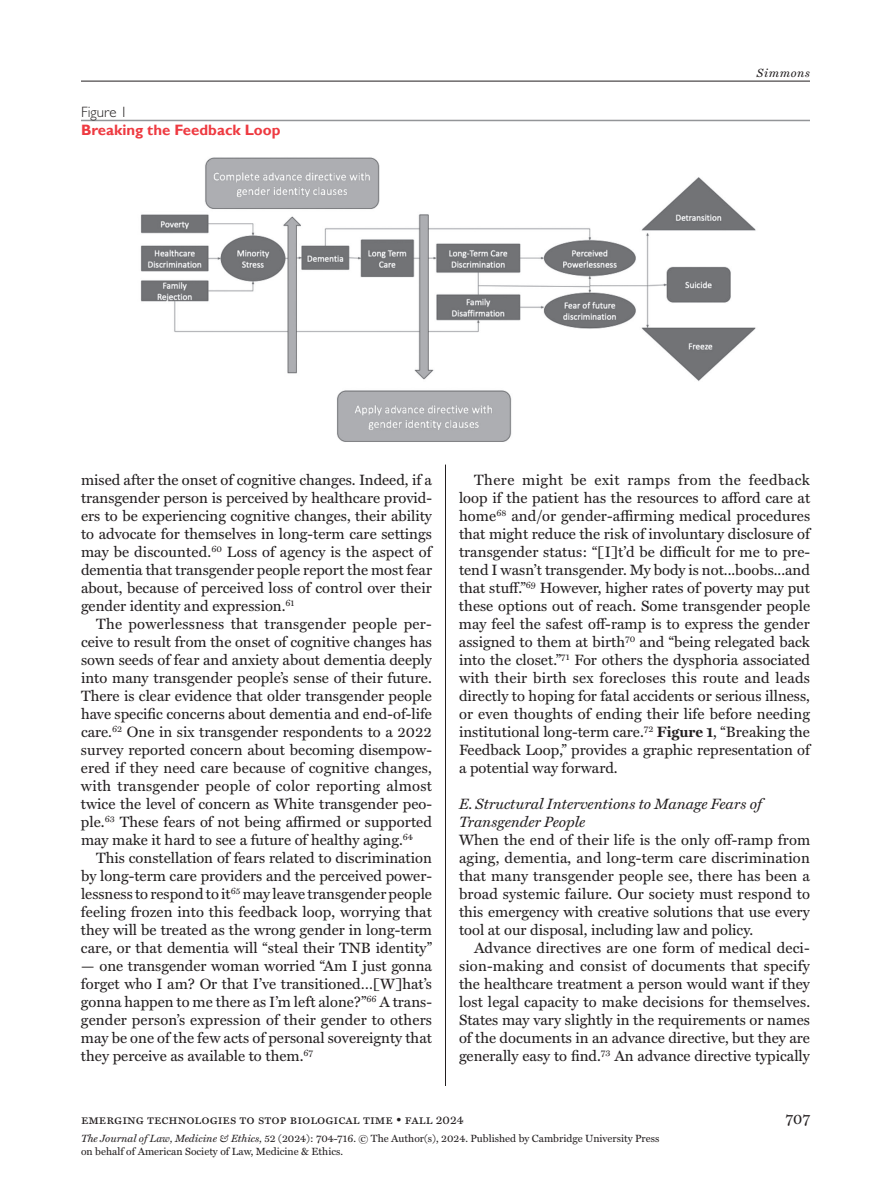
<style>
.page{position:relative;width:891px;height:1188px;background:#fff}
.page>*{position:absolute;margin:0;border:0;box-sizing:border-box;transform-origin:0 0}
.t1{font:15px/18px "Miller Text";color:#231f20;text-align:justify}
.t2{font:italic 15px/18px "Miller Text";color:#231f20}
.t3{font:700 15px "Gill Sans";color:#ee3a41}
.t4{font:300 15px "Gill Sans MT Std";color:#231f20}
.t5{font:13.5px "Miller Text Roman SC";color:#231f20}
.t6{font:italic 12px "Miller Text";letter-spacing:.05em;color:#231f20}
.t7{font:10.5px/13.5px "Miller Text";color:#231f20}
.s1{font-weight:700}
.s2{font-size:12px}
.s3{font-style:italic}
</style>
<div class="page">
<hr style="left:81px;top:81px;width:729px;height:1px;background:#231f20">
<hr style="left:445px;top:465px;width:1px;height:621px;background:#231f20">
<hr style="left:81px;top:120px;width:729px;height:1px;background:#939598">
<img style="left:140px;top:157px;width:616px;height:285px">
<p class="t4" style="left:81px;top:103px;width:48px">Figure 1</p>
<p class="t3" style="left:81px;top:121px;width:201px">Breaking the Feedback Loop</p>
<p class="t6" style="left:757px;top:66px;width:55px">Simmons</p>
<p class="t1" style="left:81px;top:470px;width:353px">mised after the onset of cognitive changes. Indeed, if a transgender person is perceived by healthcare provid&shy;ers to be experiencing cognitive changes, their ability to advocate for themselves in long-term care settings may be discounted.<sup>60</sup> Loss of agency is the aspect of dementia that transgender people report the most fear about, because of perceived loss of control over their gender identity and expression.<sup>61</sup></p>
<p class="t1" style="left:81px;top:614px;width:353px;text-indent:15px">The powerlessness that transgender people per&shy;ceive to result from the onset of cognitive changes has sown seeds of fear and anxiety about dementia deeply into many transgender people’s sense of their future.<br>There is clear evidence that older transgender people have specific concerns about dementia and end-of-life care.<sup>62</sup> One in six transgender respondents to a 2022 survey reported concern about becoming disempow&shy;ered if they need care because of cognitive changes, with transgender people of color reporting almost twice the level of concern as White transgender peo&shy;ple.<sup>63</sup> These fears of not being affirmed or supported may make it hard to see a future of healthy aging.<sup>64</sup></p>
<p class="t1" style="left:81px;top:848px;width:353px;text-indent:15px">This constellation of fears related to discrimination by long-term care providers and the perceived power&shy;lessness to respond to it<sup>65</sup> may leave transgender people feeling frozen into this feedback loop, worrying that they will be treated as the wrong gender in long-term care, or that dementia will “steal their TNB identity”</p>
<p class="t1" style="left:81px;top:956px;width:353px">— one transgender woman worried “Am I just gonna forget who I am? Or that I’ve transitioned…[W]hat’s gonna happen to me there as I’m left alone?”<sup>66</sup> A trans&shy;gender person’s expression of their gender to others may be one of the few acts of personal sovereignty that they perceive as available to them.<sup>67</sup></p>
<p class="t1" style="left:459px;top:470px;width:353px;text-indent:15px">There might be exit ramps from the feedback loop if the patient has the resources to afford care at home<sup>68</sup> and/or gender-affirming medical procedures that might reduce the risk of involuntary disclosure of transgender status: “[I]t’d be difficult for me to pre&shy;tend I wasn’t transgender. My body is not...boobs...and that stuff.”<sup>69</sup> However, higher rates of poverty may put these options out of reach. Some transgender people may feel the safest off-ramp is to express the gender assigned to them at birth<sup>70</sup> and “being relegated back into the closet.”<sup>71</sup> For others the dysphoria associated with their birth sex forecloses this route and leads directly to hoping for fatal accidents or serious illness, or even thoughts of ending their life before needing institutional long-term care.<sup>72</sup> <span class="s1">Figure 1</span>, “Breaking the Feedback Loop,” provides a graphic representation of a potential way forward.</p>
<p class="t2" style="left:459px;top:794px;width:304px">E. Structural Interventions to Manage Fears of<br>Transgender People</p>
<p class="t1" style="left:459px;top:830px;width:353px">When the end of their life is the only off-ramp from aging, dementia, and long-term care discrimination that many transgender people see, there has been a broad systemic failure. Our society must respond to this emergency with creative solutions that use every tool at our disposal, including law and policy.</p>
<p class="t1" style="left:459px;top:938px;width:353px;text-indent:15px">Advance directives are one form of medical deci&shy;sion-making and consist of documents that specify the healthcare treatment a person would want if they lost legal capacity to make decisions for themselves.<br>States may vary slightly in the requirements or names of the documents in an advance directive, but they are generally easy to find.<sup>73</sup> An advance directive typically</p>
<p class="t5" style="left:81px;top:1111px;width:384px">emerging technologies to stop biological time • fall <span class="s2">2024</span></p>
<p class="t1" style="left:786px;top:1109px;width:26px">707</p>
<p class="t7" style="left:81px;top:1131px;width:580px"><span class="s3">The Journal of Law, Medicine &amp; Ethics,</span> 52 (2024): 704-716. © The Author(s), 2024. Published by Cambridge University Press on behalf of American Society of Law, Medicine &amp; Ethics.</p>
</div>
